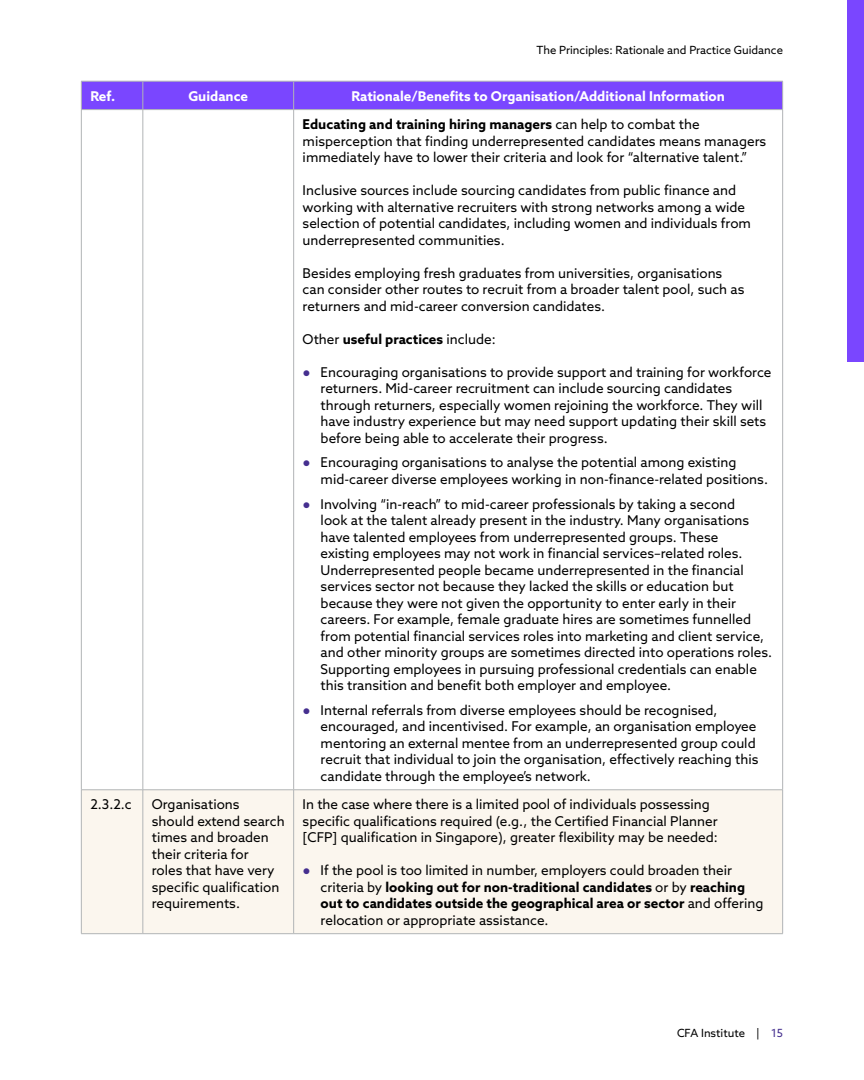
<style>
.page{position:relative;width:864px;height:1080px;background:#fff}
.page>*{position:absolute;margin:0;border:0;box-sizing:border-box;transform-origin:0 0}
.TB{font:13.5px/16.5px "Azo Sans";color:#000}
.TB_CH{font:700 13.5px "Azo Sans";color:#fff}
.TB-2{font:700 13.5px "Azo Sans";color:#000}
.TB_CH_left{font:700 13.5px "Azo Sans";color:#fff}
.t1{font:11.25px "Azo Sans";color:#000}
.s1{font-weight:700}
.s2{font-weight:400}
.s3{font-family:"Times New Roman";font-weight:700;color:#452f8f}
.s4{color:#452f8f}
</style>
<div class="page">
<div style="left:848px;top:0;width:16px;height:362px;background:#7a46ff"></div>
<div style="left:82px;top:791px;width:700px;height:142px;background:#fbf6ee"></div>
<div style="left:81px;top:81px;width:702px;height:28px;background:#7a46ff"></div>
<hr style="left:81px;top:109px;width:62px;height:1px;background:#b1b4b6">
<hr style="left:81px;top:110px;width:1px;height:680px;background:#b1b4b6">
<hr style="left:143px;top:109px;width:151px;height:1px;background:#b1b4b6">
<hr style="left:143px;top:110px;width:1px;height:680px;background:#b1b4b6">
<hr style="left:294px;top:109px;width:489px;height:1px;background:#b1b4b6">
<hr style="left:293px;top:110px;width:1px;height:680px;background:#b1b4b6">
<hr style="left:782px;top:110px;width:1px;height:680px;background:#b1b4b6">
<hr style="left:81px;top:790px;width:62px;height:1px;background:#b1b4b6">
<hr style="left:81px;top:790px;width:1px;height:144px;background:#b1b4b6">
<hr style="left:143px;top:790px;width:151px;height:1px;background:#b1b4b6">
<hr style="left:143px;top:790px;width:1px;height:144px;background:#b1b4b6">
<hr style="left:294px;top:790px;width:489px;height:1px;background:#b1b4b6">
<hr style="left:293px;top:790px;width:1px;height:144px;background:#b1b4b6">
<hr style="left:782px;top:790px;width:1px;height:144px;background:#b1b4b6">
<hr style="left:81px;top:933px;width:62px;height:1px;background:#b1b4b6">
<hr style="left:143px;top:933px;width:151px;height:1px;background:#b1b4b6">
<hr style="left:294px;top:933px;width:489px;height:1px;background:#b1b4b6">
<p class="t1" style="left:536px;top:43px;width:248px">The Principles: Rationale and Practice Guidance</p>
<p class="TB_CH_left" style="left:90px;top:87px;width:26px">Ref.</p>
<p class="TB_CH" style="left:188px;top:87px;width:61px">Guidance</p>
<p class="TB_CH" style="left:351px;top:87px;width:375px">Rationale/Benefits to Organisation/Additional Information</p>
<p class="TB" style="left:303px;top:116px;width:465px"><span class="s1">Educating and training hiring managers</span> can help to combat the misperception that finding underrepresented candidates means managers immediately have to lower their criteria and look for “alternative talent.”</p>
<p class="TB" style="left:303px;top:182px;width:450px">Inclusive sources include sourcing candidates from public finance and working with alternative recruiters with strong networks among a wide selection of potential candidates, including women and individuals from underrepresented communities.</p>
<p class="TB" style="left:303px;top:264px;width:443px">Besides employing fresh graduates from universities, organisations can consider other routes to recruit from a broader talent pool, such as returners and mid-career conversion candidates.</p>
<p class="TB-2" style="left:303px;top:330px;width:195px"><span class="s2">Other</span> useful practices <span class="s2">include:</span></p>
<p class="TB" style="left:321px;top:363px;width:452px;text-indent:-18px"><span class="s3">●</span> Encouraging organisations to provide support and training for workforce returners. Mid-career recruitment can include sourcing candidates through returners, especially women rejoining the workforce. They will have industry experience but may need support updating their skill sets before being able to accelerate their progress.</p>
<p class="TB" style="left:321px;top:454px;width:449px;text-indent:-18px"><span class="s3">●</span> Encouraging organisations to analyse the potential among existing mid-career diverse employees working in non-finance-related positions.</p>
<p class="TB" style="left:321px;top:495px;width:453px;text-indent:-18px"><span class="s3">●</span> Involving “in-reach” to mid-career professionals by taking a second<br>look at the talent already present in the industry. Many organisations have talented employees from underrepresented groups. These<br>existing employees may not work in financial services–related roles.<br>Underrepresented people became underrepresented in the financial services sector not because they lacked the skills or education but because they were not given the opportunity to enter early in their careers. For example, female graduate hires are sometimes funnelled from potential financial services roles into marketing and client service, and other minority groups are sometimes directed into operations roles.<br>Supporting employees in pursuing professional credentials can enable this transition and benefit both employer and employee.</p>
<p class="TB" style="left:321px;top:702px;width:439px;text-indent:-18px"><span class="s3">●</span> Internal referrals from diverse employees should be recognised, encouraged, and incentivised. For example, an organisation employee mentoring an external mentee from an underrepresented group could recruit that individual to join the organisation, effectively reaching this candidate through the employee’s network.</p>
<p class="TB" style="left:90px;top:796px;width:43px">2.3.2.c</p>
<p class="TB" style="left:152px;top:796px;width:134px">Organisations should extend search times and broaden their criteria for<br>roles that have very specific qualification requirements.</p>
<p class="TB" style="left:303px;top:796px;width:417px">In the case where there is a limited pool of individuals possessing specific qualifications required (e.g., the Certified Financial Planner [CFP] qualification in Singapore), greater flexibility may be needed:</p>
<p class="TB" style="left:321px;top:862px;width:444px;text-indent:-18px"><span class="s3">●</span> If the pool is too limited in number, employers could broaden their criteria by <span class="s1">looking out for non-traditional candidates</span> or by <span class="s1">reaching out to candidates outside the geographical area or sector</span> and offering relocation or appropriate assistance.</p>
<p class="t1" style="left:677px;top:1026px;width:107px">CFA Institute | <span class="s4">15</span></p>
</div>
